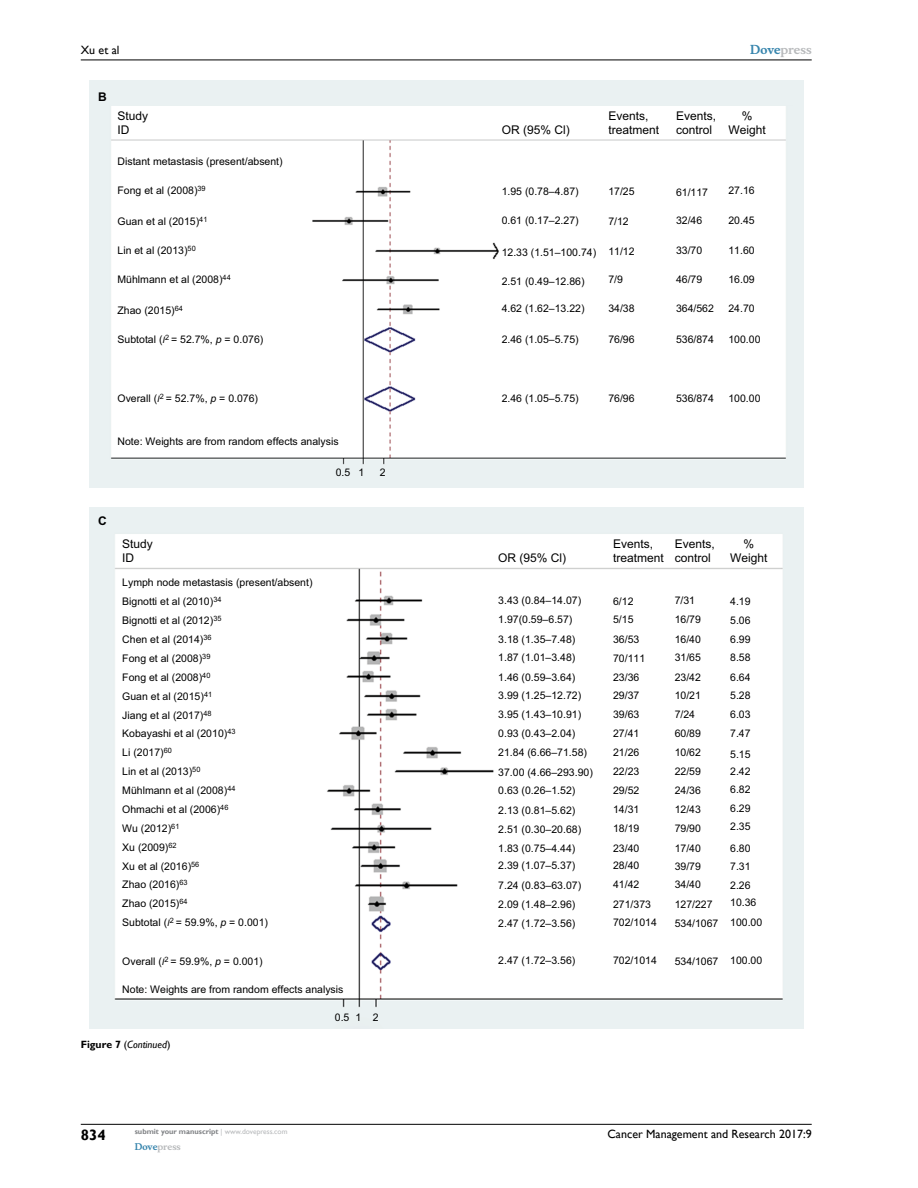
<style>
.page{position:relative;width:918px;height:1188px;background:#fff}
.page>*{position:absolute;margin:0;border:0;box-sizing:border-box;transform-origin:0 0}
.t1{font:700 15px "Gill Sans";color:#000}
.t2{font:12px/14.4px "Arial";color:#000}
.t3{font:12px "Gill Sans";color:#000}
.t4{font:700 12px "Musee";color:#b8babc}
.t5{font:700 12px "Arial";color:#000}
.t6{font:10.5px/18.9px "Arial";color:#000}
.t7{font:italic 10.5px "Gill Sans";color:#000}
.t8{font:700 9px "Musee";color:#b8babc}
.t9{font:700 7.5px "Gill Sans";color:#808285}
.s1{font-style:italic;font-size:9px}
.s2{font-style:italic}
.s3{font-weight:700;font-style:normal}
.s4{font-style:normal}
.s5{font-weight:400;color:#b8babc}
.s6{color:#3785ad}
</style>
<div class="page">
<hr style="left:81px;top:1124px;width:731px;height:1px;background:#000">
<hr style="left:81px;top:60px;width:731px;height:1px;background:#000">
<img style="left:89px;top:80px;width:714px;height:408px">
<img style="left:89px;top:507px;width:714px;height:522px">
<p class="t3" style="left:81px;top:43px;width:40px">Xu et al</p>
<p class="t5" style="left:98px;top:88px;width:10px">B</p>
<p class="t2" style="left:118px;top:108px;width:32px">Study<br>ID</p>
<p class="t6" style="left:118px;top:152px;width:167px">Distant metastasis (present/absent)</p>
<p class="t6" style="left:118px;top:180px;width:90px">Fong et al (2008)<sup>39</sup></p>
<p class="t6" style="left:118px;top:211px;width:91px">Guan et al (2015)<sup>41</sup></p>
<p class="t6" style="left:118px;top:241px;width:80px">Lin et al (2013)<sup>50</sup></p>
<p class="t6" style="left:118px;top:270px;width:115px">Mühlmann et al (2008)<sup>44</sup></p>
<p class="t6" style="left:118px;top:301px;width:67px">Zhao (2015)<sup>64</sup></p>
<p class="t6" style="left:118px;top:330px;width:147px">Subtotal (<span class="s1">I</span><sup>2</sup> = 52.7%, <span class="s2">p</span> = 0.076)</p>
<p class="t6" style="left:118px;top:389px;width:142px">Overall (<span class="s1">I</span><sup>2</sup> = 52.7%, <span class="s2">p</span> = 0.076)</p>
<p class="t6" style="left:118px;top:432px;width:223px">Note: Weights are from random effects analysis</p>
<p class="t6" style="left:336px;top:462px;width:30px">0.5 1</p>
<p class="t6" style="left:380px;top:463px;width:7px">2</p>
<p class="t5" style="left:98px;top:512px;width:10px">C</p>
<p class="t2" style="left:122px;top:536px;width:32px">Study<br>ID</p>
<p class="t6" style="left:122px;top:573px;width:192px">Lymph node metastasis (present/absent)<br>Bignotti et al (2010)<sup>34<br></sup>Bignotti et al (2012)<sup>35</sup></p>
<p class="t6" style="left:122px;top:630px;width:91px">Chen et al (2014)<sup>36</sup></p>
<p class="t6" style="left:122px;top:649px;width:90px">Fong et al (2008)<sup>39<br></sup>Fong et al (2008)<sup>40</sup></p>
<p class="t6" style="left:122px;top:687px;width:91px">Guan et al (2015)<sup>41</sup></p>
<p class="t6" style="left:122px;top:705px;width:115px">Jiang et al (2017)<sup>48<br></sup>Kobayashi et al (2010)<sup>43</sup></p>
<p class="t6" style="left:122px;top:743px;width:115px">Li (2017)<sup>60<br></sup>Lin et al (2013)<sup>50<br></sup>Mühlmann et al (2008)<sup>44<br></sup>Ohmachi et al (2006)<sup>46<br></sup>Wu (2012)<sup>61<br></sup>Xu (2009)<sup>62<br></sup>Xu et al (2016)<sup>56<br></sup>Zhao (2016)<sup>63<br></sup>Zhao (2015)<sup>64</sup></p>
<p class="t6" style="left:122px;top:913px;width:147px">Subtotal (<span class="s1">I</span><sup>2</sup> = 59.9%, <span class="s2">p</span> = 0.001)</p>
<p class="t6" style="left:122px;top:952px;width:142px">Overall (<span class="s1">I</span><sup>2</sup> = 59.9%, <span class="s2">p</span> = 0.001)</p>
<p class="t6" style="left:122px;top:980px;width:223px">Note: Weights are from random effects analysis</p>
<p class="t6" style="left:335px;top:1008px;width:45px">0.5 1 2</p>
<p class="t7" style="left:81px;top:1038px;width:91px"><span class="s3">Figure 7</span> <span class="s4">(</span>Continued<span class="s4">)</span></p>
<h1 class="t1" style="left:81px;top:1126px;width:26px">834</h1>
<p class="t9" style="left:135px;top:1127px;width:154px">submit your manuscript <span class="s5">| www.dovepress.com</span></p>
<p class="t8" style="left:135px;top:1141px;width:48px"><span class="s6">Dove</span>press</p>
<p class="t2" style="left:502px;top:123px;width:70px">OR (95% Cl)</p>
<p class="t4" style="left:750px;top:43px;width:63px"><span class="s6">Dove</span>press</p>
<p class="t2" style="left:608px;top:108px;width:52px">Events, treatment</p>
<p class="t2" style="left:676px;top:108px;width:42px">Events, control</p>
<p class="t2" style="left:728px;top:108px;width:39px;text-align:center">%<br>Weight</p>
<p class="t6" style="left:502px;top:182px;width:79px">1.95 (0.78–4.87)</p>
<p class="t6" style="left:608px;top:182px;width:28px">17/25</p>
<p class="t6" style="left:676px;top:182px;width:34px">61/117</p>
<p class="t6" style="left:728px;top:180px;width:28px">27.16</p>
<p class="t6" style="left:728px;top:211px;width:28px">20.45</p>
<p class="t6" style="left:728px;top:241px;width:28px">11.60</p>
<p class="t6" style="left:728px;top:270px;width:28px">16.09</p>
<p class="t6" style="left:728px;top:299px;width:28px">24.70</p>
<p class="t6" style="left:728px;top:329px;width:34px">100.00</p>
<p class="t6" style="left:502px;top:211px;width:79px">0.61 (0.17–2.27)</p>
<p class="t6" style="left:676px;top:211px;width:28px">32/46</p>
<p class="t6" style="left:676px;top:241px;width:28px">33/70</p>
<p class="t6" style="left:676px;top:270px;width:28px">46/79</p>
<p class="t6" style="left:676px;top:299px;width:39px">364/562</p>
<p class="t6" style="left:676px;top:329px;width:39px">536/874</p>
<p class="t6" style="left:608px;top:211px;width:22px">7/12</p>
<p class="t6" style="left:608px;top:241px;width:28px">11/12</p>
<p class="t6" style="left:608px;top:270px;width:16px">7/9</p>
<p class="t6" style="left:608px;top:298px;width:28px">34/38</p>
<p class="t6" style="left:608px;top:329px;width:28px">76/96</p>
<p class="t6" style="left:502px;top:243px;width:96px">12.33 (1.51–100.74)</p>
<p class="t6" style="left:502px;top:272px;width:84px">2.51 (0.49–12.86)</p>
<p class="t6" style="left:502px;top:298px;width:84px">4.62 (1.62–13.22)</p>
<p class="t6" style="left:502px;top:330px;width:79px">2.46 (1.05–5.75)</p>
<p class="t6" style="left:502px;top:389px;width:79px">2.46 (1.05–5.75)</p>
<p class="t6" style="left:608px;top:389px;width:28px">76/96</p>
<p class="t6" style="left:676px;top:389px;width:39px">536/874</p>
<p class="t6" style="left:728px;top:389px;width:34px">100.00</p>
<p class="t2" style="left:498px;top:551px;width:70px">OR (95% Cl)</p>
<p class="t2" style="left:613px;top:536px;width:52px">Events, treatment</p>
<p class="t2" style="left:675px;top:536px;width:42px">Events, control</p>
<p class="t2" style="left:730px;top:536px;width:39px;text-align:center">%<br>Weight</p>
<p class="t6" style="left:498px;top:591px;width:84px">3.43 (0.84–14.07)</p>
<p class="t6" style="left:613px;top:592px;width:22px">6/12</p>
<p class="t6" style="left:675px;top:591px;width:22px">7/31</p>
<p class="t6" style="left:730px;top:592px;width:22px;line-height:18.5px;text-align:justify">4.19<br>5.06<br>6.99<br>8.58</p>
<p class="t6" style="left:730px;top:668px;width:22px;text-align:justify">6.64<br>5.28<br>6.03<br>7.47</p>
<p class="t6" style="left:730px;top:745px;width:22px;line-height:18px;text-align:justify">5.15<br>2.42<br>6.82<br>6.29<br>2.35</p>
<p class="t6" style="left:730px;top:839px;width:22px;text-align:justify">6.80<br>7.31<br>2.26</p>
<p class="t6" style="left:730px;top:892px;width:34px;line-height:20px">10.36<br>100.00</p>
<p class="t6" style="left:730px;top:951px;width:34px">100.00</p>
<p class="t6" style="left:675px;top:610px;width:28px;line-height:19.6px">16/79<br>16/40</p>
<p class="t6" style="left:675px;top:647px;width:28px;line-height:20.2px">31/65<br>23/42</p>
<p class="t6" style="left:675px;top:686px;width:28px">10/21<br>7/24<br>60/89<br>10/62<br>22/59<br>24/36<br>12/43<br>79/90<br>17/40<br>39/79<br>34/40</p>
<p class="t6" style="left:675px;top:895px;width:45px;line-height:19.4px">127/227<br>534/1067</p>
<p class="t6" style="left:675px;top:952px;width:45px">534/1067</p>
<p class="t6" style="left:613px;top:610px;width:34px">5/15<br>36/53<br>70/111<br>23/36<br>29/37<br>39/63<br>27/41<br>21/26<br>22/23</p>
<p class="t6" style="left:613px;top:780px;width:28px;line-height:19.4px;text-align:justify">29/52<br>14/31<br>18/19<br>23/40</p>
<p class="t6" style="left:613px;top:856px;width:39px;line-height:19.5px">28/40<br>41/42<br>271/373</p>
<p class="t6" style="left:613px;top:913px;width:45px">702/1014</p>
<p class="t6" style="left:613px;top:951px;width:45px">702/1014</p>
<p class="t6" style="left:498px;top:610px;width:76px">1.97(0.59–6.57)</p>
<p class="t6" style="left:498px;top:630px;width:79px;line-height:18px">3.18 (1.35–7.48)<br>1.87 (1.01–3.48)</p>
<p class="t6" style="left:498px;top:668px;width:96px">1.46 (0.59–3.64)<br>3.99 (1.25–12.72)<br>3.95 (1.43–10.91)<br>0.93 (0.43–2.04)<br>21.84 (6.66–71.58)<br>37.00 (4.66–293.90)</p>
<p class="t6" style="left:498px;top:780px;width:79px;line-height:20.1px">0.63 (0.26–1.52)<br>2.13 (0.81–5.62)</p>
<p class="t6" style="left:498px;top:820px;width:84px">2.51 (0.30–20.68)<br>1.83 (0.75–4.44)</p>
<p class="t6" style="left:498px;top:856px;width:84px;line-height:19.5px">2.39 (1.07–5.37)<br>7.24 (0.83–63.07)<br>2.09 (1.48–2.96)<br>2.47 (1.72–3.56)</p>
<p class="t6" style="left:498px;top:951px;width:79px">2.47 (1.72–3.56)</p>
<p class="t3" style="left:607px;top:1127px;width:206px">Cancer Management and Research 2017:9</p>
</div>
